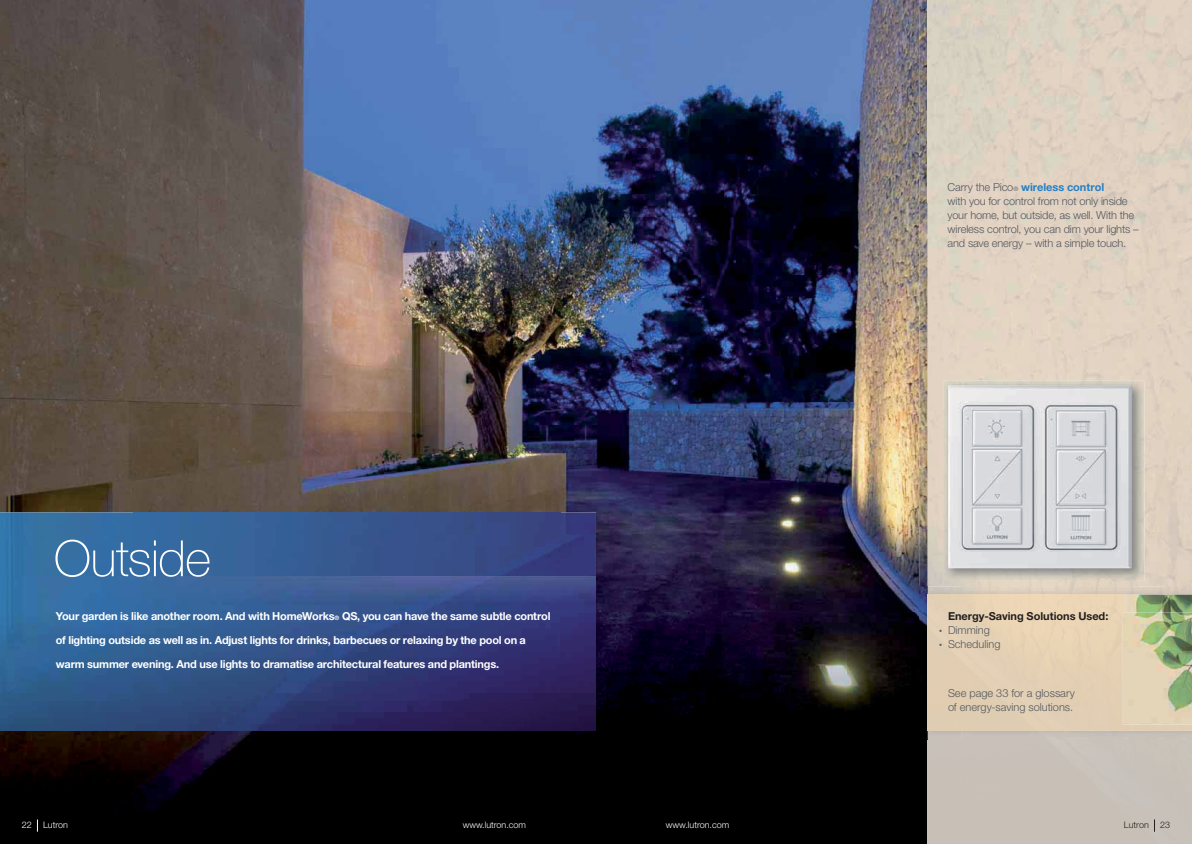
<style>
.page{position:relative;width:1192px;height:844px;background:#fff}
.page>*{position:absolute;margin:0;border:0;box-sizing:border-box;transform-origin:0 0}
.t1{font:100 50px "Helvetica Neue LT Std";letter-spacing:-.02em;color:#fff}
.t2{font:700 11px/24px "Helvetica Neue LT Std";letter-spacing:-.015em;color:#fff}
.t3{font:300 11px/14px "Helvetica Neue LT Std";letter-spacing:-.01em;color:#53585f}
.t4{font:700 11px "Helvetica Neue LT Std";color:#231f20}
.t5{font:300 9px "Helvetica Neue LT Std";color:#fff}
.t6{font:300 9px "Helvetica Neue LT Std";color:#231f20}
.s1{font-size:6px}
.s2{font-weight:700;color:#247fc3}
</style>
<div class="page">
<img style="left:0;top:0;width:928px;height:612px">
<img style="left:0;top:512px;width:560px;height:64px">
<img style="left:560px;top:512px;width:36px;height:218px">
<img style="left:0;top:612px;width:561px;height:118px">
<img style="left:596px;top:612px;width:252px;height:103px">
<img style="left:848px;top:612px;width:71px;height:206px">
<img style="left:0;top:730px;width:562px;height:88px">
<div style="left:562px;top:715px;width:286px;height:103px;background:#000"></div>
<div style="left:0;top:818px;width:919px;height:25px;background:#000"></div>
<img style="left:919px;top:586px;width:9px;height:257px">
<div style="left:1132px;top:411px;width:34px;height:175px;background:#e0d1c0"></div>
<div style="left:928px;top:739px;width:264px;height:104px;background:#c8c0b7"></div>
<img style="left:0;top:576px;width:596px;height:36px">
<img style="left:919px;top:612px;width:42px;height:127px">
<img style="left:928px;top:594px;width:264px;height:18px">
<img style="left:928px;top:612px;width:203px;height:118px">
<img style="left:1123px;top:612px;width:69px;height:112px">
<svg style="left:37px;top:819px;width:1px;height:12px"></svg>
<svg style="left:1154px;top:819px;width:1px;height:12px"></svg>
<img style="left:1111px;top:381px;width:33px;height:199px">
<img style="left:943px;top:413px;width:1px;height:165px">
<img style="left:944px;top:381px;width:198px;height:197px">
<img style="left:1128px;top:385px;width:4px;height:183px">
<p class="t3" style="left:947px;top:181px;width:193px">Carry the Pico<span class="s1">®</span> <span class="s2">wireless control<br></span>with you for control from not only inside your home, but outside, as well. With the wireless control, you can dim your lights – and save energy – with a simple touch.</p>
<h1 class="t1" style="left:54px;top:540px;width:159px">Outside</h1>
<p class="t2" style="left:56px;top:605px;width:496px">Your garden is like another room. And with HomeWorks<span class="s1">®</span> QS, you can have the same subtle control of lighting outside as well as in. Adjust lights for drinks, barbecues or relaxing by the pool on a warm summer evening. And use lights to dramatise architectural features and plantings.</p>
<p class="t4" style="left:948px;top:612px;width:162px">Energy-Saving Solutions Used:</p>
<p class="t3" style="left:948px;top:624px;width:54px">Dimming<br>Scheduling</p>
<p class="t3" style="left:948px;top:687px;width:128px">See page 33 for a glossary of energy-saving solutions.</p>
<p class="t5" style="left:22px;top:821px;width:12px">22</p>
<p class="t5" style="left:43px;top:821px;width:26px">Lutron</p>
<p class="t5" style="left:463px;top:821px;width:65px">www.lutron.com</p>
<p class="t5" style="left:666px;top:821px;width:65px">www.lutron.com</p>
<p class="t6" style="left:1124px;top:821px;width:26px">Lutron</p>
<p class="t6" style="left:1160px;top:821px;width:12px">23</p>
</div>
